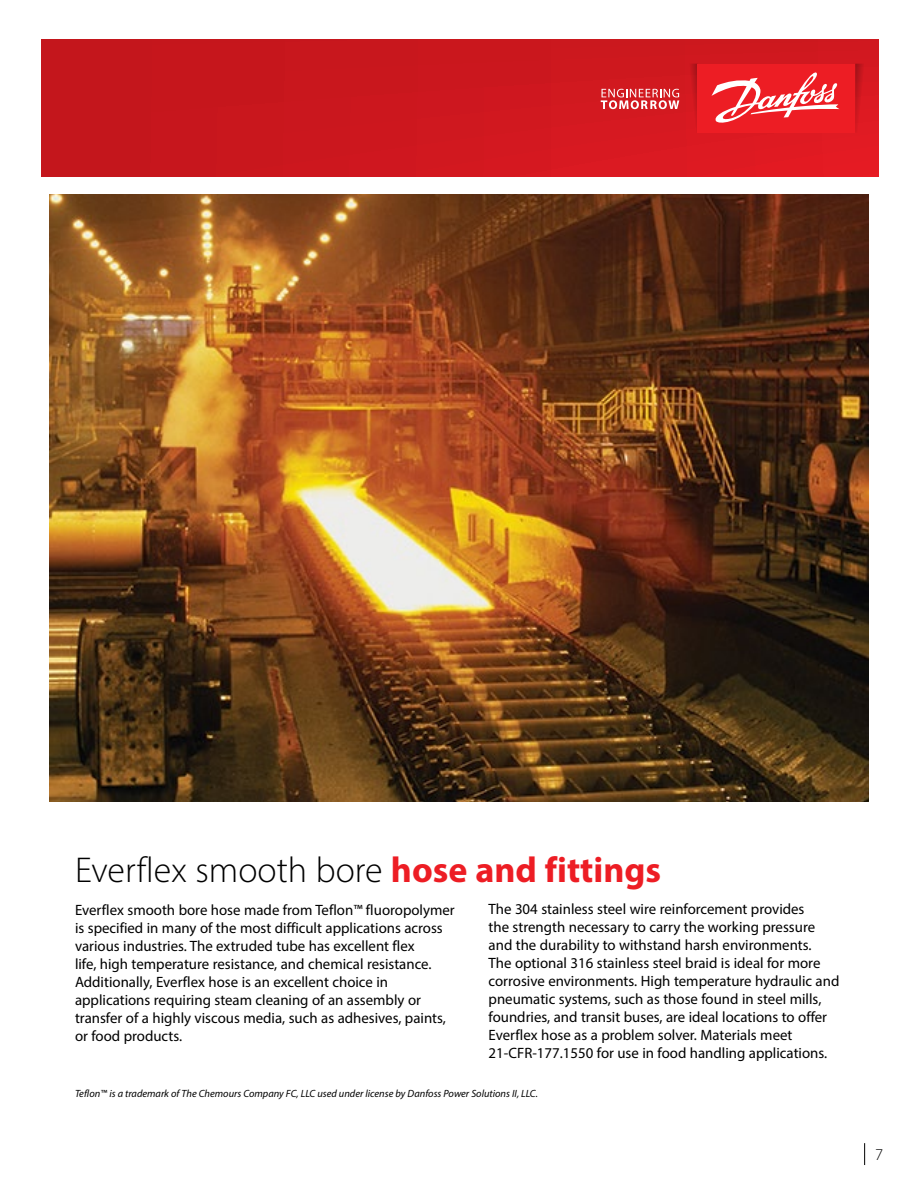
<style>
.page{position:relative;width:918px;height:1188px;background:#fff}
.page>*{position:absolute;margin:0;border:0;box-sizing:border-box;transform-origin:0 0}
.t1{font:300 36px "Myriad Pro";color:#000}
.t2{font:300 16.5px "Myriad Pro";color:#000}
.t3{font:15px/18px "Myriad Pro";color:#000}
.t4{font:italic 10.5px "Myriad Pro";color:#000}
.s1{font-weight:700;color:#ed1d24}
</style>
<div class="page">
<img style="left:50px;top:194px;width:818px;height:608px">
<div style="left:42px;top:39px;width:837px;height:137px;background:linear-gradient(to right,#c1151b,#dc1a22)"></div>
<svg style="left:855px;top:64px;width:13px;height:69px"></svg>
<svg style="left:685px;top:64px;width:12px;height:69px"></svg>
<div style="left:697px;top:64px;width:158px;height:69px;background:#ed1d24"></div>
<svg style="left:601px;top:89px;width:78px;height:20px;background:#e16a6e"></svg>
<svg style="left:712px;top:72px;width:128px;height:51px"></svg>
<svg style="left:864px;top:1143px;width:1px;height:22px"></svg>
<h1 class="t1" style="left:75px;top:848px;width:588px">Everflex smooth bore <span class="s1">hose and fittings</span></h1>
<p class="t3" style="left:75px;top:901px;width:381px">Everflex smooth bore hose made from Teflon™ fluoropolymer is specified in many of the most difficult applications across various industries. The extruded tube has excellent flex<br>life, high temperature resistance, and chemical resistance.<br>Additionally, Everflex hose is an excellent choice in applications requiring steam cleaning of an assembly or transfer of a highly viscous media, such as adhesives, paints, or food products.</p>
<p class="t3" style="left:489px;top:900px;width:352px">The 304 stainless steel wire reinforcement provides<br>the strength necessary to carry the working pressure and the durability to withstand harsh environments.<br>The optional 316 stainless steel braid is ideal for more corrosive environments. High temperature hydraulic and pneumatic systems, such as those found in steel mills, foundries, and transit buses, are ideal locations to offer Everflex hose as a problem solver. Materials meet 21-CFR-177.1550 for use in food handling applications.</p>
<p class="t4" style="left:75px;top:1087px;width:464px">Teflon™ is a trademark of The Chemours Company FC, LLC used under license by Danfoss Power Solutions II, LLC.</p>
<p class="t2" style="left:875px;top:1145px;width:10px">7</p>
</div>
